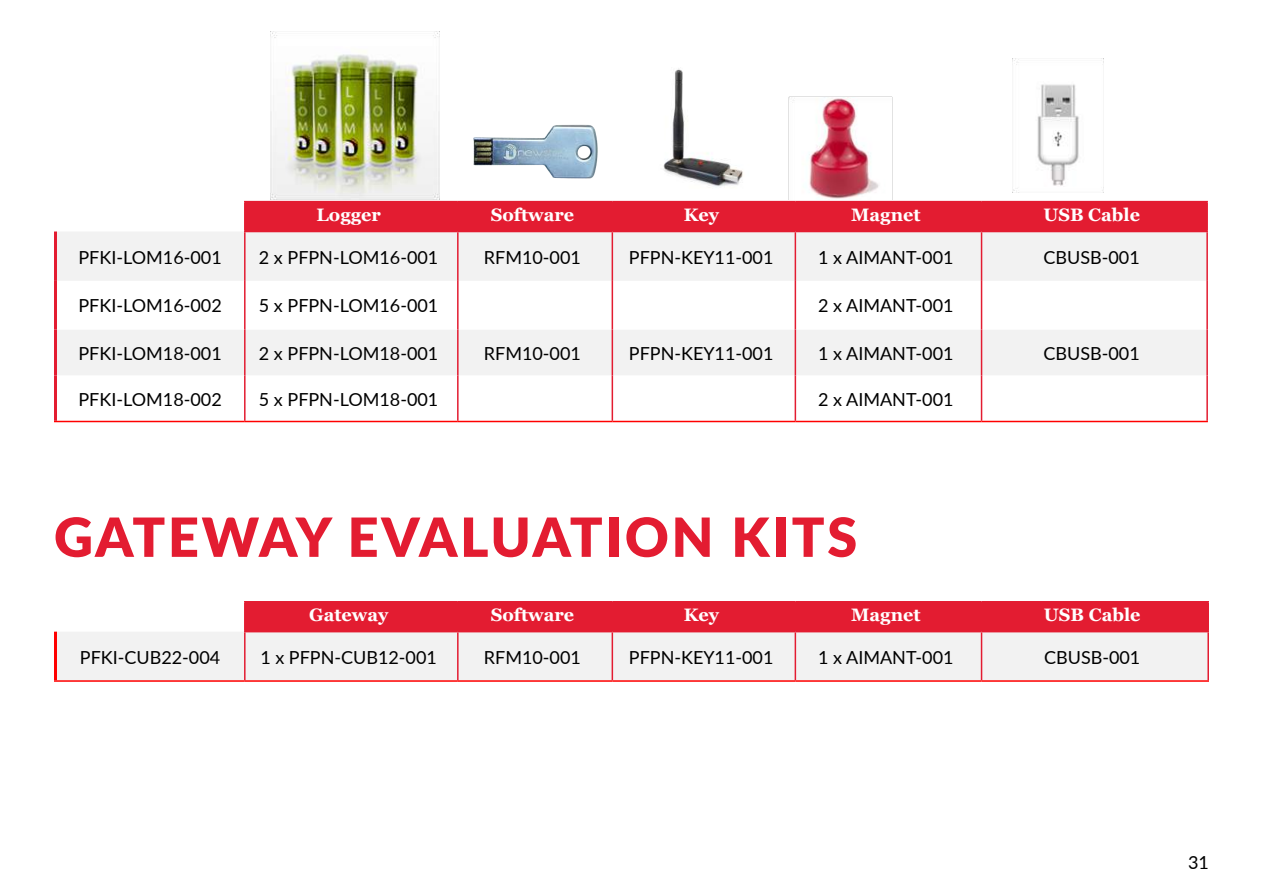
<style>
.page{position:relative;width:1263px;height:893px;background:#fff}
.page>*{position:absolute;margin:0;border:0;box-sizing:border-box;transform-origin:0 0}
.t1{font:900 54px "Lato";letter-spacing:.05em;color:#e31c31}
.t2{font:18px "Lato";color:#000}
.t3{font:700 18px "Georgia";color:#fff}
</style>
<div class="page">
<img style="left:473px;top:124px;width:125px;height:55px">
<img style="left:663px;top:68px;width:80px;height:119px">
<div style="left:57px;top:232px;width:1149px;height:49px;background:#f2f2f2"></div>
<svg style="left:57px;top:281px;width:1149px;height:140px"></svg>
<hr style="left:244px;top:201px;width:214px;height:1px;background:#e31c31">
<hr style="left:244px;top:202px;width:2px;height:29px;background:#e31c31">
<hr style="left:458px;top:201px;width:154px;height:1px;background:#e31c31">
<hr style="left:612px;top:201px;width:183px;height:1px;background:#e31c31">
<hr style="left:795px;top:201px;width:186px;height:1px;background:#e31c31">
<hr style="left:981px;top:201px;width:227px;height:1px;background:#e31c31">
<div style="left:246px;top:202px;width:960px;height:29px;background:#e31c31"></div>
<hr style="left:1206px;top:202px;width:2px;height:29px;background:#e31c31">
<hr style="left:244px;top:232px;width:2px;height:49px;background:#e31c31">
<hr style="left:457px;top:232px;width:2px;height:49px;background:#e31c31">
<hr style="left:612px;top:232px;width:1px;height:49px;background:#e31c31">
<hr style="left:795px;top:232px;width:1px;height:49px;background:#e31c31">
<hr style="left:981px;top:232px;width:1px;height:49px;background:#e31c31">
<hr style="left:1206px;top:232px;width:2px;height:49px;background:#e31c31">
<hr style="left:244px;top:281px;width:2px;height:48px;background:#e31c31">
<hr style="left:457px;top:281px;width:2px;height:48px;background:#e31c31">
<hr style="left:612px;top:281px;width:1px;height:48px;background:#e31c31">
<hr style="left:795px;top:281px;width:1px;height:48px;background:#e31c31">
<hr style="left:981px;top:281px;width:1px;height:48px;background:#e31c31">
<hr style="left:1206px;top:281px;width:2px;height:48px;background:#e31c31">
<hr style="left:244px;top:329px;width:2px;height:47px;background:#e31c31">
<hr style="left:457px;top:329px;width:2px;height:47px;background:#e31c31">
<hr style="left:612px;top:329px;width:1px;height:47px;background:#e31c31">
<hr style="left:795px;top:329px;width:1px;height:47px;background:#e31c31">
<hr style="left:981px;top:329px;width:1px;height:47px;background:#e31c31">
<hr style="left:1206px;top:329px;width:2px;height:47px;background:#e31c31">
<hr style="left:244px;top:376px;width:2px;height:45px;background:#e31c31">
<hr style="left:457px;top:376px;width:2px;height:45px;background:#e31c31">
<hr style="left:612px;top:376px;width:1px;height:45px;background:#e31c31">
<hr style="left:795px;top:376px;width:1px;height:45px;background:#e31c31">
<hr style="left:981px;top:376px;width:1px;height:45px;background:#e31c31">
<hr style="left:1206px;top:376px;width:2px;height:45px;background:#e31c31">
<hr style="left:54px;top:232px;width:3px;height:49px;background:#e31c31">
<hr style="left:54px;top:281px;width:3px;height:48px;background:#e31c31">
<hr style="left:54px;top:329px;width:3px;height:47px;background:#e31c31">
<hr style="left:54px;top:376px;width:3px;height:45px;background:#e31c31">
<hr style="left:244px;top:231px;width:214px;height:1px;background:#e31c31">
<hr style="left:458px;top:231px;width:154px;height:1px;background:#e31c31">
<hr style="left:612px;top:231px;width:183px;height:1px;background:#e31c31">
<hr style="left:795px;top:231px;width:186px;height:1px;background:#e31c31">
<hr style="left:981px;top:231px;width:227px;height:1px;background:#e31c31">
<hr style="left:54px;top:421px;width:191px;height:1px;background:#f00">
<hr style="left:245px;top:421px;width:213px;height:1px;background:#f00">
<hr style="left:458px;top:421px;width:154px;height:1px;background:#f00">
<hr style="left:612px;top:421px;width:183px;height:1px;background:#f00">
<hr style="left:795px;top:421px;width:186px;height:1px;background:#f00">
<hr style="left:981px;top:421px;width:227px;height:1px;background:#f00">
<img style="left:1012px;top:58px;width:92px;height:135px">
<img style="left:789px;top:97px;width:90px;height:102px">
<img style="left:270px;top:31px;width:170px;height:169px">
<div style="left:57px;top:632px;width:1150px;height:48px;background:#f2f2f2"></div>
<hr style="left:244px;top:601px;width:214px;height:1px;background:#e31c31">
<hr style="left:244px;top:602px;width:2px;height:29px;background:#e31c31">
<hr style="left:458px;top:601px;width:154px;height:1px;background:#e31c31">
<hr style="left:612px;top:601px;width:183px;height:1px;background:#e31c31">
<hr style="left:795px;top:601px;width:186px;height:1px;background:#e31c31">
<hr style="left:981px;top:601px;width:228px;height:1px;background:#e31c31">
<div style="left:246px;top:602px;width:961px;height:29px;background:#e31c31"></div>
<hr style="left:1207px;top:602px;width:2px;height:29px;background:#e31c31">
<hr style="left:244px;top:632px;width:2px;height:48px;background:#e31c31">
<hr style="left:457px;top:632px;width:2px;height:48px;background:#e31c31">
<hr style="left:612px;top:632px;width:1px;height:48px;background:#e31c31">
<hr style="left:795px;top:632px;width:1px;height:48px;background:#e31c31">
<hr style="left:981px;top:632px;width:1px;height:48px;background:#e31c31">
<hr style="left:1207px;top:632px;width:2px;height:48px;background:#e31c31">
<hr style="left:244px;top:631px;width:214px;height:1px;background:#e31c31">
<hr style="left:458px;top:631px;width:154px;height:1px;background:#e31c31">
<hr style="left:612px;top:631px;width:183px;height:1px;background:#e31c31">
<hr style="left:795px;top:631px;width:186px;height:1px;background:#e31c31">
<hr style="left:981px;top:631px;width:228px;height:1px;background:#e31c31">
<hr style="left:54px;top:632px;width:3px;height:48px;background:#f00">
<hr style="left:54px;top:680px;width:191px;height:2px;background:#f00">
<hr style="left:245px;top:680px;width:213px;height:2px;background:#f00">
<hr style="left:458px;top:680px;width:154px;height:2px;background:#f00">
<hr style="left:612px;top:680px;width:183px;height:2px;background:#f00">
<hr style="left:795px;top:680px;width:186px;height:2px;background:#f00">
<hr style="left:981px;top:680px;width:228px;height:2px;background:#f00">
<p class="t3" style="left:317px;top:203px;width:66px">Logger</p>
<p class="t3" style="left:491px;top:203px;width:85px">Software</p>
<p class="t3" style="left:684px;top:203px;width:37px">Key</p>
<p class="t3" style="left:851px;top:203px;width:71px">Magnet</p>
<p class="t3" style="left:1043px;top:203px;width:98px">USB Cable</p>
<p class="t2" style="left:78px;top:244px;width:145px">PFKI-LOM16-001</p>
<p class="t2" style="left:259px;top:244px;width:181px">2 x PFPN-LOM16-001</p>
<p class="t2" style="left:484px;top:244px;width:99px">RFM10-001</p>
<p class="t2" style="left:629px;top:244px;width:146px">PFPN-KEY11-001</p>
<p class="t2" style="left:818px;top:244px;width:137px">1 x AIMANT-001</p>
<p class="t2" style="left:1043px;top:244px;width:98px">CBUSB-001</p>
<p class="t2" style="left:78px;top:293px;width:145px">PFKI-LOM16-002</p>
<p class="t2" style="left:259px;top:293px;width:181px">5 x PFPN-LOM16-001</p>
<p class="t2" style="left:818px;top:293px;width:137px">2 x AIMANT-001</p>
<p class="t2" style="left:78px;top:340px;width:145px">PFKI-LOM18-001</p>
<p class="t2" style="left:259px;top:340px;width:181px">2 x PFPN-LOM18-001</p>
<p class="t2" style="left:484px;top:340px;width:99px">RFM10-001</p>
<p class="t2" style="left:629px;top:340px;width:146px">PFPN-KEY11-001</p>
<p class="t2" style="left:818px;top:340px;width:137px">1 x AIMANT-001</p>
<p class="t2" style="left:1043px;top:340px;width:98px">CBUSB-001</p>
<p class="t2" style="left:78px;top:386px;width:145px">PFKI-LOM18-002</p>
<p class="t2" style="left:259px;top:386px;width:181px">5 x PFPN-LOM18-001</p>
<p class="t2" style="left:818px;top:386px;width:137px">2 x AIMANT-001</p>
<h1 class="t1" style="left:54px;top:496px;width:805px">GATEWAY EVALUATION KITS</h1>
<p class="t3" style="left:309px;top:604px;width:81px">Gateway</p>
<p class="t3" style="left:491px;top:604px;width:85px">Software</p>
<p class="t3" style="left:684px;top:604px;width:37px">Key</p>
<p class="t3" style="left:851px;top:604px;width:71px">Magnet</p>
<p class="t3" style="left:1044px;top:604px;width:98px">USB Cable</p>
<p class="t2" style="left:80px;top:644px;width:142px">PFKI-CUB22-004</p>
<p class="t2" style="left:260px;top:644px;width:178px">1 x PFPN-CUB12-001</p>
<p class="t2" style="left:484px;top:644px;width:99px">RFM10-001</p>
<p class="t2" style="left:629px;top:644px;width:146px">PFPN-KEY11-001</p>
<p class="t2" style="left:818px;top:644px;width:137px">1 x AIMANT-001</p>
<p class="t2" style="left:1044px;top:644px;width:98px">CBUSB-001</p>
<p class="t2" style="left:1188px;top:850px;width:22px">31</p>
</div>
